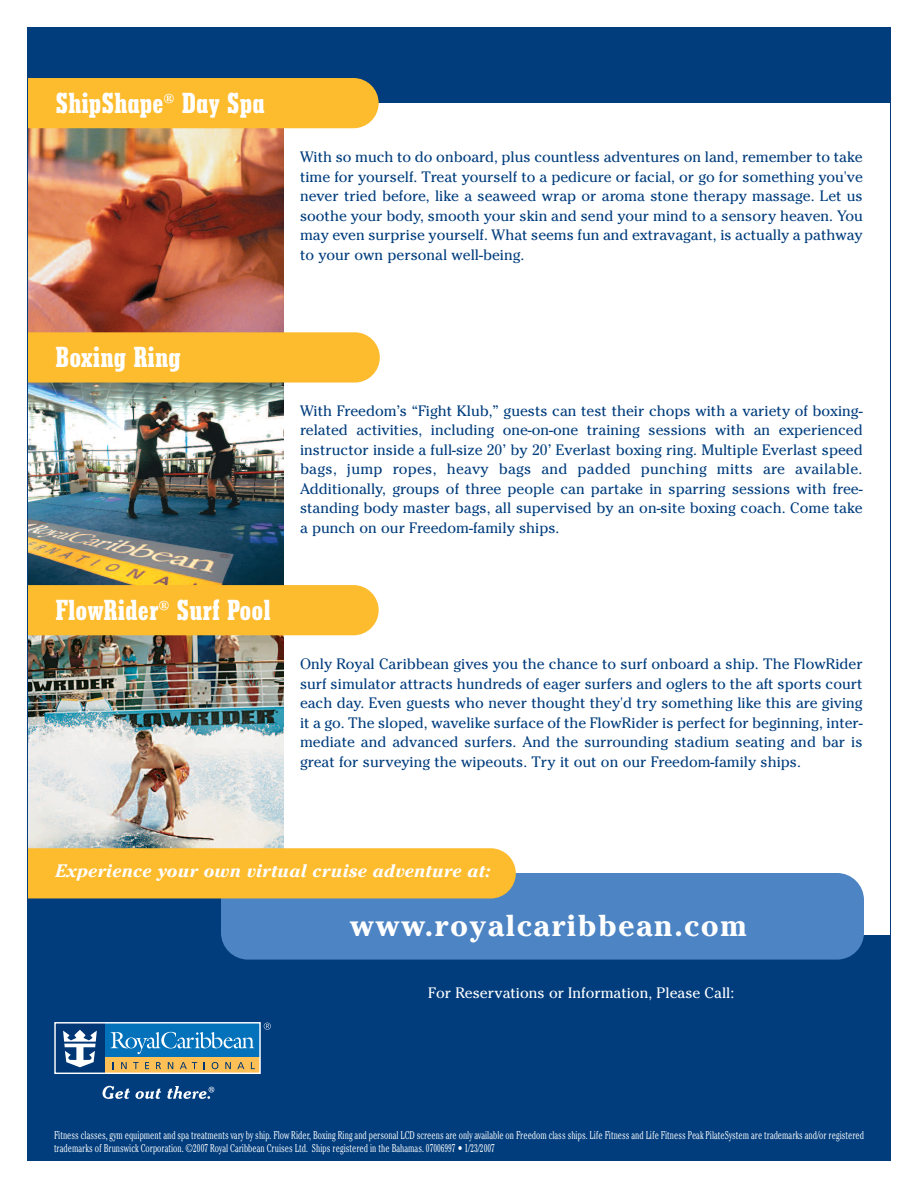
<style>
.page{position:relative;width:918px;height:1188px;background:#fff}
.page>*{position:absolute;margin:0;border:0;box-sizing:border-box;transform-origin:0 0}
.t1{font:700 30px "Cheltenham";letter-spacing:.055em;color:#fff}
.t2{font:800 condensed 27px "Stymie BT";color:#fff}
.t3{font:italic 700 18px "Cheltenham";color:#fff}
.t4{font:15px/19.5px "Cheltenham";color:#013d7d;text-align:justify}
.t5{font:15px "Cheltenham";color:#fff}
.t6{font:300 condensed 11.25px/13.5px "Cheltenham";color:#fff;scale:.85 1}
</style>
<div class="page">
<div style="left:27px;top:936px;width:864px;height:225px;background:#013d7d"></div>
<div style="left:27px;top:101px;width:257px;height:1060px;background:#013d7d"></div>
<div style="left:221px;top:873px;width:643px;height:87px;background:#4d84c4;border-radius:27px"></div>
<img style="left:29px;top:128px;width:255px;height:204px">
<div style="left:27px;top:27px;width:864px;height:76px;background:#013d7d"></div>
<div style="left:3px;top:78px;width:376px;height:50px;background:#fdbb2e;border-radius:25px"></div>
<img style="left:29px;top:383px;width:255px;height:202px">
<div style="left:5px;top:332px;width:375px;height:51px;background:#fdbb2e;border-radius:25px"></div>
<img style="left:29px;top:635px;width:255px;height:213px">
<div style="left:3px;top:585px;width:376px;height:50px;background:#fdbb2e;border-radius:25px"></div>
<div style="left:3px;top:848px;width:513px;height:50px;background:#fdbb2e;border-radius:25px"></div>
<div style="left:0;top:3px;width:27px;height:1036px;background:#fff"></div>
<div style="left:55px;top:1023px;width:205px;height:50px;background:#0372bb"></div>
<div style="left:55px;top:1023px;width:50px;height:50px;background:#013775"></div>
<div style="left:105px;top:1058px;width:155px;height:15px;background:#fdc056"></div>
<svg style="left:121px;top:1062px;width:6px;height:7px"></svg>
<svg style="left:133px;top:1062px;width:6px;height:7px"></svg>
<svg style="left:145px;top:1062px;width:4px;height:7px"></svg>
<svg style="left:156px;top:1062px;width:5px;height:7px"></svg>
<svg style="left:168px;top:1062px;width:5px;height:7px"></svg>
<svg style="left:180px;top:1062px;width:17px;height:7px"></svg>
<svg style="left:212px;top:1062px;width:6px;height:7px"></svg>
<svg style="left:225px;top:1062px;width:6px;height:7px"></svg>
<svg style="left:237px;top:1062px;width:7px;height:7px"></svg>
<svg style="left:63px;top:1030px;width:34px;height:37px"></svg>
<svg style="left:110px;top:1032px;width:144px;height:22px"></svg>
<svg style="left:264px;top:1023px;width:7px;height:7px"></svg>
<svg style="left:103px;top:1086px;width:58px;height:13px"></svg>
<div style="left:54px;top:1022px;width:207px;height:52px;border:1px solid #fff"></div>
<svg style="left:167px;top:1086px;width:47px;height:13px"></svg>
<h2 class="t2" style="left:56px;top:93px;width:211px">ShipShape<sup>®</sup> Day Spa</h2>
<p class="t4" style="left:300px;top:147px;width:564px">With so much to do onboard, plus countless adventures on land, remember to take time for yourself. Treat yourself to a pedicure or facial, or go for something you've never tried before, like a seaweed wrap or aroma stone therapy massage. Let us soothe your body, smooth your skin and send your mind to a sensory heaven. You may even surprise yourself. What seems fun and extravagant, is actually a pathway to your own personal well-being.</p>
<h2 class="t2" style="left:56px;top:347px;width:127px">Boxing Ring</h2>
<h2 class="t2" style="left:56px;top:600px;width:217px">FlowRider<sup>®</sup> Surf Pool</h2>
<p class="t4" style="left:300px;top:401px;width:564px">With Freedom’s “Fight Klub,” guests can test their chops with a variety of boxing&shy;related activities, including one-on-one training sessions with an experienced instructor inside a full-size 20’ by 20’ Everlast boxing ring. Multiple Everlast speed bags, jump ropes, heavy bags and padded punching mitts are available.<br>Additionally, groups of three people can partake in sparring sessions with free&shy;standing body master bags, all supervised by an on-site boxing coach. Come take a punch on our Freedom-family ships.</p>
<p class="t4" style="left:300px;top:654px;width:564px">Only Royal Caribbean gives you the chance to surf onboard a ship. The FlowRider surf simulator attracts hundreds of eager surfers and oglers to the aft sports court each day. Even guests who never thought they'd try something like this are giving it a go. The sloped, wavelike surface of the FlowRider is perfect for beginning, inter&shy;mediate and advanced surfers. And the surrounding stadium seating and bar is great for surveying the wipeouts. Try it out on our Freedom-family ships.</p>
<p class="t3" style="left:56px;top:865px;width:436px">Experience your own virtual cruise adventure at:</p>
<h1 class="t1" style="left:350px;top:915px;width:398px">www.royalcaribbean.com</h1>
<p class="t5" style="left:428px;top:984px;width:308px">For Reservations or Information, Please Call:</p>
<p class="t6" style="left:54px;top:1129px;width:955px">Fitness classes, gym equipment and spa treatments vary by ship. Flow Rider, Boxing Ring and personal LCD screens are only available on Freedom class ships. Life Fitness and Life Fitness Peak PilateSystem are trademarks and/or registered trademarks of Brunswick Corporation. ©2007 Royal Caribbean Cruises Ltd. Ships registered in the Bahamas. 07006997 • 1/23/2007</p>
</div>
